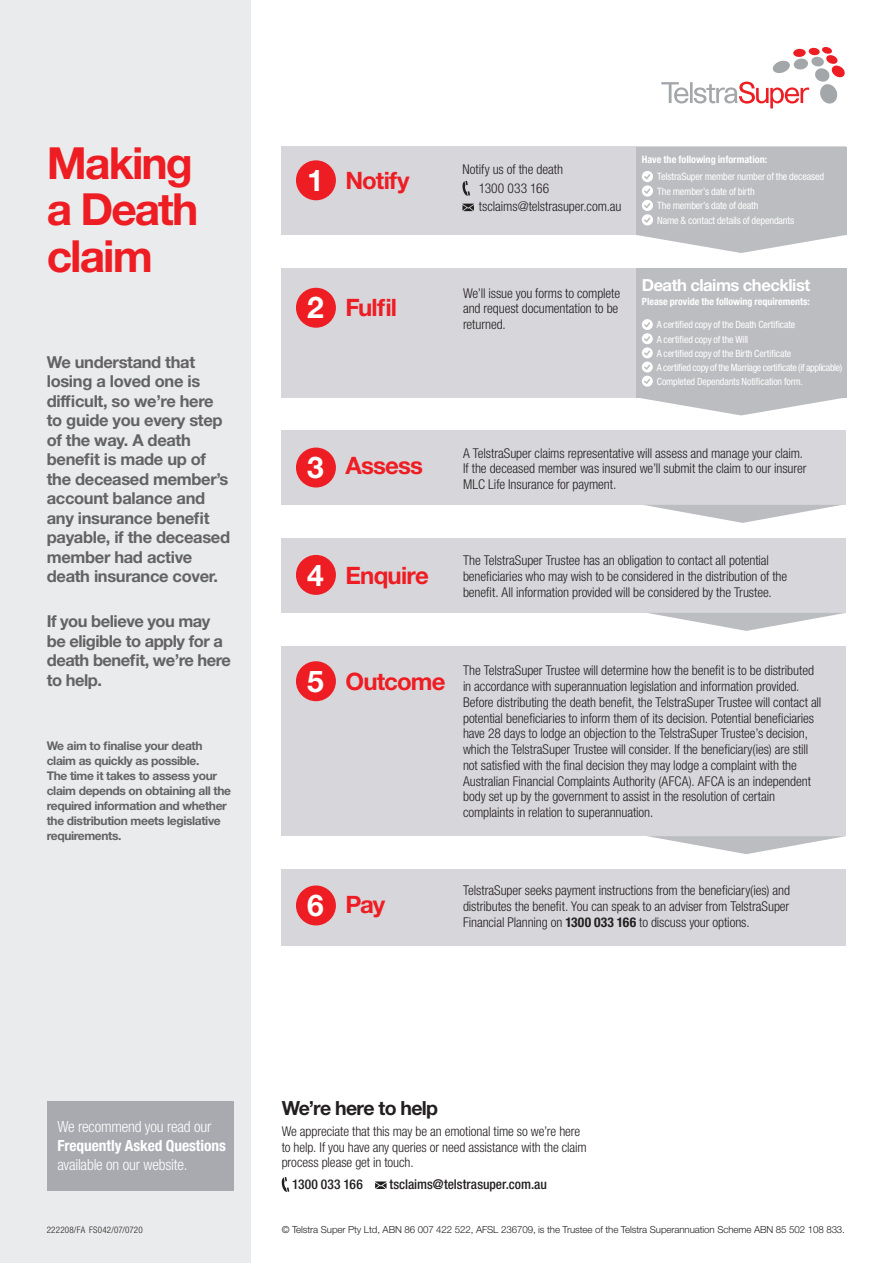
<style>
.page{position:relative;width:893px;height:1263px;background:#fff}
.page>*{position:absolute;margin:0;border:0;box-sizing:border-box;transform-origin:0 0}
.t1{font:700 44.25px/46.5px "Helvetica Neue LT Std";letter-spacing:-.045em;color:#ee1d23}
.t2{font:700 30px "Helvetica Neue LT Std";color:#fff}
.t3{font:700 24px "Helvetica Neue LT Std";letter-spacing:-.035em;color:#ee1d23}
.t4{font:700 19.5px "Helvetica Neue LT Std";letter-spacing:-.035em;color:#231f20}
.t5{font:700 16.65px "Helvetica Neue LT Std";letter-spacing:-.03em;color:#fff}
.t6{font:700 16.5px/19.5px "Helvetica Neue LT Std";letter-spacing:-.02em;color:#636366}
.t7{font:300 condensed 15.3px "Helvetica Neue LT Std";letter-spacing:-.015em;color:#fff}
.t8{font:700 condensed 15.3px "Helvetica Neue LT Std";letter-spacing:-.005em;color:#fff}
.t9{font:300 condensed 13.5px/15.8px "Helvetica Neue LT Std";letter-spacing:-.005em;color:#231f20}
.t10{font:500 condensed 13.5px "Helvetica Neue LT Std";color:#231f20}
.t11{font:700 12px/15px "Helvetica Neue LT Std";letter-spacing:-.03em;color:#636366}
.t12{font:condensed 10.2px/14.4px "Helvetica Neue LT Std";letter-spacing:-.015em;color:#fff}
.t13{font:700 condensed 10.2px "Helvetica Neue LT Std";color:#fff}
.t14{font:condensed 10.05px/14.1px "Helvetica Neue LT Std";letter-spacing:-.015em;color:#fff}
.t15{font:700 condensed 10.05px "Helvetica Neue LT Std";color:#fff}
.t16{font:300 9.75px "Helvetica Neue LT Std";letter-spacing:-.01em;color:#231f20}
.t17{font:300 condensed 9px "Helvetica Neue LT Std";letter-spacing:.02em;color:#231f20}
.s1{font-size:30px;color:#fff}
.s2{font-weight:700}
</style>
<div class="page">
<div style="left:282px;top:147px;width:564px;height:88px;background:#d7d7db"></div>
<div style="left:296px;top:160px;width:40px;height:40px;background:#ee1d23;border-radius:50%"></div>
<div style="left:0;top:0;width:251px;height:1263px;background:#eaebec"></div>
<div style="left:282px;top:268px;width:564px;height:129px;background:#d7d7db"></div>
<div style="left:282px;top:431px;width:564px;height:74px;background:#d7d7db"></div>
<div style="left:282px;top:539px;width:564px;height:74px;background:#d7d7db"></div>
<div style="left:282px;top:647px;width:564px;height:189px;background:#d7d7db"></div>
<div style="left:282px;top:869px;width:564px;height:76px;background:#d7d7db"></div>
<svg style="left:637px;top:235px;width:208px;height:18px"></svg>
<svg style="left:645px;top:505px;width:196px;height:18px"></svg>
<svg style="left:636px;top:397px;width:210px;height:18px"></svg>
<svg style="left:648px;top:613px;width:196px;height:18px"></svg>
<svg style="left:647px;top:836px;width:198px;height:18px"></svg>
<svg style="left:462px;top:181px;width:8px;height:15px"></svg>
<svg style="left:462px;top:204px;width:12px;height:7px"></svg>
<div style="left:296px;top:288px;width:40px;height:40px;background:#ee1d23;border-radius:50%"></div>
<div style="left:296px;top:448px;width:40px;height:39px;background:#ee1d23;border-radius:50%"></div>
<div style="left:296px;top:555px;width:40px;height:40px;background:#ee1d23;border-radius:50%"></div>
<div style="left:296px;top:661px;width:40px;height:40px;background:#ee1d23;border-radius:50%"></div>
<div style="left:296px;top:885px;width:40px;height:40px;background:#ee1d23;border-radius:50%"></div>
<div style="left:636px;top:147px;width:210px;height:88px;background:#bcbdc0"></div>
<div style="left:636px;top:268px;width:210px;height:129px;background:#bcbdc0"></div>
<svg style="left:642px;top:171px;width:11px;height:54px"></svg>
<svg style="left:642px;top:319px;width:11px;height:68px"></svg>
<svg style="left:281px;top:1177px;width:8px;height:15px"></svg>
<svg style="left:375px;top:1181px;width:12px;height:8px"></svg>
<div style="left:47px;top:1101px;width:187px;height:90px;background:#a8aab0"></div>
<svg style="left:661px;top:47px;width:184px;height:61px"></svg>
<h1 class="t1" style="left:47px;top:139px;width:153px">Making a Death claim</h1>
<p class="t13" style="left:642px;top:154px;width:127px">Have the following information:</p>
<h3 class="t3" style="left:307px;top:166px;width:104px"><span class="s1">1</span> Notify</h3>
<p class="t9" style="left:479px;top:160px;width:144px;line-height:18.5px;text-indent:-16px">Notify us of the death<br>1300 033 166 tsclaims@telstrasuper.com.au</p>
<p class="t12" style="left:657px;top:170px;width:169px">TelstraSuper member number of the deceased The member’s date of birth<br>The member’s date of death<br>Name &amp; contact details of dependants</p>
<p class="t6" style="left:47px;top:352px;width:185px">We understand that losing a loved one is difficult, so we’re here to guide you every step of the way. A death benefit is made up of the deceased member’s account balance and any insurance benefit payable, if the deceased member had active death insurance cover.</p>
<p class="t6" style="left:47px;top:611px;width:186px">If you believe you may be eligible to apply for a death benefit, we’re here to help.</p>
<p class="t11" style="left:47px;top:737px;width:186px">We aim to finalise your death claim as quickly as possible.<br>The time it takes to assess your claim depends on obtaining all the required information and whether the distribution meets legislative requirements.</p>
<h2 class="t2" style="left:307px;top:289px;width:18px">2</h2>
<h3 class="t3" style="left:345px;top:292px;width:53px">Fulfil</h3>
<p class="t9" style="left:463px;top:285px;width:159px">We’ll issue you forms to complete and request documentation to be returned.</p>
<p class="t5" style="left:642px;top:274px;width:170px">Death claims checklist</p>
<p class="t15" style="left:642px;top:295px;width:170px">Please provide the following requirements:</p>
<p class="t14" style="left:657px;top:318px;width:187px">A certified copy of the Death Certificate<br>A certified copy of the Will<br>A certified copy of the Birth Certificate<br>A certified copy of the Marriage certificate (if applicable)<br>Completed Dependants Notification form.</p>
<h2 class="t2" style="left:307px;top:449px;width:18px">3</h2>
<h3 class="t3" style="left:345px;top:450px;width:79px">Assess</h3>
<p class="t9" style="left:463px;top:445px;width:345px">A TelstraSuper claims representative will assess and manage your claim.<br>If the deceased member was insured we’ll submit the claim to our insurer<br>MLC Life Insurance for payment.</p>
<h2 class="t2" style="left:307px;top:556px;width:18px">4</h2>
<h3 class="t3" style="left:345px;top:561px;width:85px">Enquire</h3>
<p class="t9" style="left:463px;top:552px;width:326px">The TelstraSuper Trustee has an obligation to contact all potential beneficiaries who may wish to be considered in the distribution of the benefit. All information provided will be considered by the Trustee.</p>
<h2 class="t2" style="left:307px;top:663px;width:18px">5</h2>
<h3 class="t3" style="left:345px;top:667px;width:102px">Outcome</h3>
<p class="t9" style="left:463px;top:662px;width:360px">The TelstraSuper Trustee will determine how the benefit is to be distributed in accordance with superannuation legislation and information provided.<br>Before distributing the death benefit, the TelstraSuper Trustee will contact all potential beneficiaries to inform them of its decision. Potential beneficiaries have 28 days to lodge an objection to the TelstraSuper Trustee’s decision, which the TelstraSuper Trustee will consider. If the beneficiary(ies) are still not satisfied with the final decision they may lodge a complaint with the Australian Financial Complaints Authority (AFCA). AFCA is an independent body set up by the government to assist in the resolution of certain complaints in relation to superannuation.</p>
<h2 class="t2" style="left:307px;top:887px;width:18px">6</h2>
<h3 class="t3" style="left:345px;top:890px;width:41px">Pay</h3>
<p class="t9" style="left:463px;top:882px;width:329px;text-align:justify">TelstraSuper seeks payment instructions from the beneficiary(ies) and distributes the benefit. You can speak to an adviser from TelstraSuper Financial Planning on <span class="s2">1300 033 166</span> to discuss your options.</p>
<p class="t7" style="left:57px;top:1118px;width:155px">We recommend you read our</p>
<p class="t8" style="left:57px;top:1136px;width:170px">Frequently Asked Questions</p>
<p class="t7" style="left:57px;top:1156px;width:131px">available on our website.</p>
<p class="t17" style="left:47px;top:1225px;width:97px">222208/FA FS042/07/0720</p>
<h3 class="t4" style="left:282px;top:1096px;width:158px">We’re here to help</h3>
<p class="t9" style="left:282px;top:1123px;width:307px">We appreciate that this may be an emotional time so we’re here to help. If you have any queries or need assistance with the claim process please get in touch.</p>
<p class="t10" style="left:292px;top:1176px;width:72px">1300 033 166</p>
<p class="t10" style="left:389px;top:1176px;width:159px">tsclaims@telstrasuper.com.au</p>
<p class="t16" style="left:282px;top:1224px;width:565px">© Telstra Super Pty Ltd, ABN 86 007 422 522, AFSL 236709, is the Trustee of the Telstra Superannuation Scheme ABN 85 502 108 833.</p>
</div>
